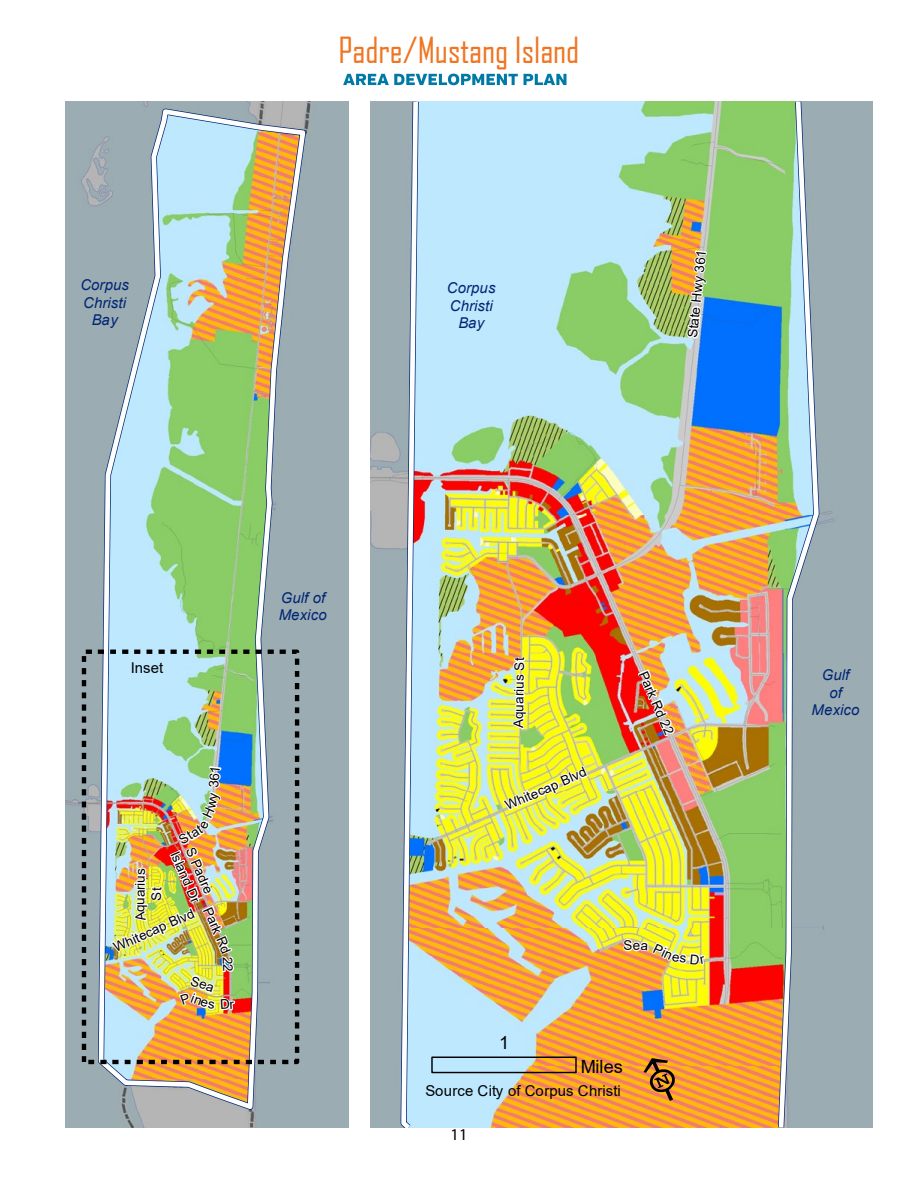
<style>
.page{position:relative;width:918px;height:1188px;background:#fff}
.page>*{position:absolute;margin:0;border:0;box-sizing:border-box;transform-origin:0 0}
.t1{font:34.5px "Agency FB";color:#f07522}
.t2{font:18.15px "Arial";letter-spacing:-.01em;color:#000}
.t3{font:16.5px "Myriad Pro";color:#000}
.t4{font:italic 14.85px/17.4px "Arial";letter-spacing:.005em;color:#002673;text-align:center}
.t5{font:14.85px "Arial";letter-spacing:.005em;color:#000}
.t6{font:13.5px/16.6px "Arial";color:#000;text-align:center}
</style>
<div class="page">
<svg style="left:343px;top:74px;width:175px;height:11px"></svg>
<svg style="left:524px;top:74px;width:43px;height:11px"></svg>
<div style="left:65px;top:102px;width:284px;height:1026px;background:#9bacb3"></div>
<svg style="left:96px;top:106px;width:212px;height:1007px;background:#acc1aa"></svg>
<svg style="left:82px;top:1044px;width:4px;height:6px"></svg>
<svg style="left:82px;top:1032px;width:4px;height:6px"></svg>
<svg style="left:82px;top:1020px;width:4px;height:6px"></svg>
<svg style="left:82px;top:995px;width:4px;height:19px"></svg>
<svg style="left:82px;top:983px;width:4px;height:6px"></svg>
<svg style="left:82px;top:971px;width:4px;height:6px"></svg>
<svg style="left:82px;top:959px;width:4px;height:6px"></svg>
<svg style="left:82px;top:947px;width:4px;height:6px"></svg>
<svg style="left:82px;top:935px;width:4px;height:6px"></svg>
<svg style="left:82px;top:923px;width:4px;height:6px"></svg>
<svg style="left:82px;top:911px;width:4px;height:6px"></svg>
<svg style="left:82px;top:898px;width:4px;height:7px"></svg>
<svg style="left:82px;top:886px;width:4px;height:6px"></svg>
<svg style="left:82px;top:874px;width:4px;height:6px"></svg>
<svg style="left:82px;top:862px;width:4px;height:6px"></svg>
<svg style="left:82px;top:850px;width:4px;height:6px"></svg>
<svg style="left:82px;top:838px;width:4px;height:6px"></svg>
<svg style="left:82px;top:826px;width:4px;height:6px"></svg>
<svg style="left:82px;top:814px;width:4px;height:6px"></svg>
<svg style="left:82px;top:802px;width:4px;height:5px"></svg>
<svg style="left:82px;top:789px;width:4px;height:6px"></svg>
<svg style="left:82px;top:777px;width:4px;height:6px"></svg>
<svg style="left:82px;top:765px;width:4px;height:6px"></svg>
<svg style="left:82px;top:753px;width:4px;height:6px"></svg>
<svg style="left:82px;top:741px;width:4px;height:6px"></svg>
<svg style="left:82px;top:729px;width:4px;height:6px"></svg>
<svg style="left:82px;top:704px;width:4px;height:19px"></svg>
<svg style="left:82px;top:692px;width:4px;height:6px"></svg>
<svg style="left:82px;top:680px;width:4px;height:6px"></svg>
<svg style="left:82px;top:668px;width:4px;height:6px"></svg>
<svg style="left:82px;top:650px;width:10px;height:12px"></svg>
<svg style="left:98px;top:650px;width:6px;height:4px"></svg>
<svg style="left:110px;top:650px;width:6px;height:4px"></svg>
<svg style="left:122px;top:650px;width:6px;height:4px"></svg>
<svg style="left:134px;top:650px;width:6px;height:4px"></svg>
<svg style="left:147px;top:650px;width:5px;height:4px"></svg>
<svg style="left:159px;top:650px;width:6px;height:4px"></svg>
<svg style="left:171px;top:650px;width:6px;height:4px"></svg>
<svg style="left:183px;top:650px;width:6px;height:4px"></svg>
<svg style="left:195px;top:650px;width:6px;height:4px"></svg>
<svg style="left:207px;top:650px;width:6px;height:4px"></svg>
<svg style="left:219px;top:650px;width:6px;height:4px"></svg>
<svg style="left:231px;top:650px;width:6px;height:4px"></svg>
<svg style="left:243px;top:650px;width:6px;height:4px"></svg>
<svg style="left:256px;top:650px;width:5px;height:4px"></svg>
<svg style="left:268px;top:650px;width:6px;height:4px"></svg>
<svg style="left:280px;top:647px;width:21px;height:18px"></svg>
<svg style="left:295px;top:671px;width:4px;height:6px"></svg>
<svg style="left:295px;top:683px;width:4px;height:6px"></svg>
<svg style="left:295px;top:695px;width:4px;height:6px"></svg>
<svg style="left:295px;top:707px;width:4px;height:6px"></svg>
<svg style="left:295px;top:719px;width:4px;height:19px"></svg>
<svg style="left:295px;top:744px;width:4px;height:6px"></svg>
<svg style="left:295px;top:756px;width:4px;height:6px"></svg>
<svg style="left:295px;top:768px;width:4px;height:6px"></svg>
<svg style="left:295px;top:780px;width:4px;height:6px"></svg>
<svg style="left:295px;top:792px;width:4px;height:6px"></svg>
<svg style="left:295px;top:804px;width:4px;height:6px"></svg>
<svg style="left:295px;top:816px;width:4px;height:6px"></svg>
<svg style="left:295px;top:828px;width:4px;height:19px"></svg>
<svg style="left:295px;top:853px;width:4px;height:6px"></svg>
<svg style="left:295px;top:865px;width:4px;height:6px"></svg>
<svg style="left:295px;top:877px;width:4px;height:6px"></svg>
<svg style="left:295px;top:889px;width:4px;height:6px"></svg>
<svg style="left:295px;top:901px;width:4px;height:6px"></svg>
<svg style="left:295px;top:913px;width:4px;height:6px"></svg>
<svg style="left:295px;top:926px;width:4px;height:5px"></svg>
<svg style="left:295px;top:938px;width:4px;height:6px"></svg>
<svg style="left:295px;top:950px;width:4px;height:6px"></svg>
<svg style="left:295px;top:962px;width:4px;height:6px"></svg>
<svg style="left:295px;top:974px;width:4px;height:6px"></svg>
<svg style="left:295px;top:986px;width:4px;height:6px"></svg>
<svg style="left:295px;top:998px;width:4px;height:6px"></svg>
<svg style="left:295px;top:1010px;width:4px;height:19px"></svg>
<svg style="left:295px;top:1035px;width:4px;height:6px"></svg>
<svg style="left:282px;top:1047px;width:19px;height:19px"></svg>
<svg style="left:270px;top:1060px;width:6px;height:4px"></svg>
<svg style="left:258px;top:1060px;width:6px;height:4px"></svg>
<svg style="left:246px;top:1060px;width:6px;height:4px"></svg>
<svg style="left:234px;top:1060px;width:6px;height:4px"></svg>
<svg style="left:209px;top:1060px;width:19px;height:4px"></svg>
<svg style="left:197px;top:1060px;width:6px;height:4px"></svg>
<svg style="left:185px;top:1060px;width:6px;height:4px"></svg>
<svg style="left:173px;top:1060px;width:6px;height:4px"></svg>
<svg style="left:161px;top:1060px;width:6px;height:4px"></svg>
<svg style="left:149px;top:1060px;width:6px;height:4px"></svg>
<svg style="left:137px;top:1060px;width:6px;height:4px"></svg>
<svg style="left:125px;top:1060px;width:6px;height:4px"></svg>
<svg style="left:100px;top:1060px;width:19px;height:4px"></svg>
<svg style="left:82px;top:1056px;width:12px;height:8px"></svg>
<img style="left:399px;top:102px;width:422px;height:1026px">
<img style="left:636px;top:668px;width:40px;height:70px">
<svg style="left:685px;top:249px;width:33px;height:91px"></svg>
<svg style="left:501px;top:764px;width:89px;height:54px;background:#ebef67"></svg>
<svg style="left:508px;top:656px;width:20px;height:75px"></svg>
<div style="left:431px;top:1057px;width:146px;height:16px;border:1px solid #000"></div>
<img style="left:109px;top:765px;width:128px;height:247px">
<svg style="left:622px;top:938px;width:85px;height:29px"></svg>
<svg style="left:640px;top:1052px;width:44px;height:54px;background:#f89e35"></svg>
<p class="t4" style="left:80px;top:277px;width:50px">Corpus<br>Christi<br>Bay</p>
<h1 class="t1" style="left:338px;top:29px;width:242px">Padre/Mustang Island</h1>
<p class="t4" style="left:447px;top:280px;width:50px">Corpus<br>Christi<br>Bay</p>
<p class="t6" style="left:684px;top:337px;width:90px;rotate:-84deg">State Hwy 361</p>
<p class="t5" style="left:131px;top:658px;width:34px">Inset</p>
<p class="t6" style="left:204px;top:798px;width:35px;rotate:-84deg">y 361</p>
<p class="t6" style="left:176px;top:834px;width:26px;rotate:-31deg">Stat</p>
<p class="t6" style="left:196px;top:843px;width:56px;line-height:15.5px;text-align:left;rotate:66deg">S Padre<br>Island Dr</p>
<p class="t6" style="left:111px;top:940px;width:89px;rotate:-24deg">Whitecap Blvd</p>
<p class="t6" style="left:215px;top:904px;width:51px;rotate:67deg">Park Rd</p>
<p class="t6" style="left:131px;top:912px;width:45px;rotate:-89deg">quar ui s<br>St</p>
<p class="t4" style="left:279px;top:589px;width:49px;text-align:left">Gulf of<br>Mexico</p>
<p class="t6" style="left:510px;top:728px;width:72px;rotate:-89deg">Aquarius St</p>
<p class="t6" style="left:503px;top:799px;width:89px;rotate:-24deg">Whitecap Blvd</p>
<p class="t6" style="left:650px;top:668px;width:70px;rotate:66deg">Park Rd 22</p>
<h2 class="t2" style="left:499px;top:1030px;width:12px">1</h2>
<h2 class="t2" style="left:581px;top:1054px;width:44px">Miles</h2>
<p class="t5" style="left:425px;top:1081px;width:197px">Source City of Corpus Christi</p>
<p class="t3" style="left:451px;top:1124px;width:18px">11</p>
<p class="t4" style="left:812px;top:667px;width:49px">Gulf<br>of<br>Mexico</p>
</div>
